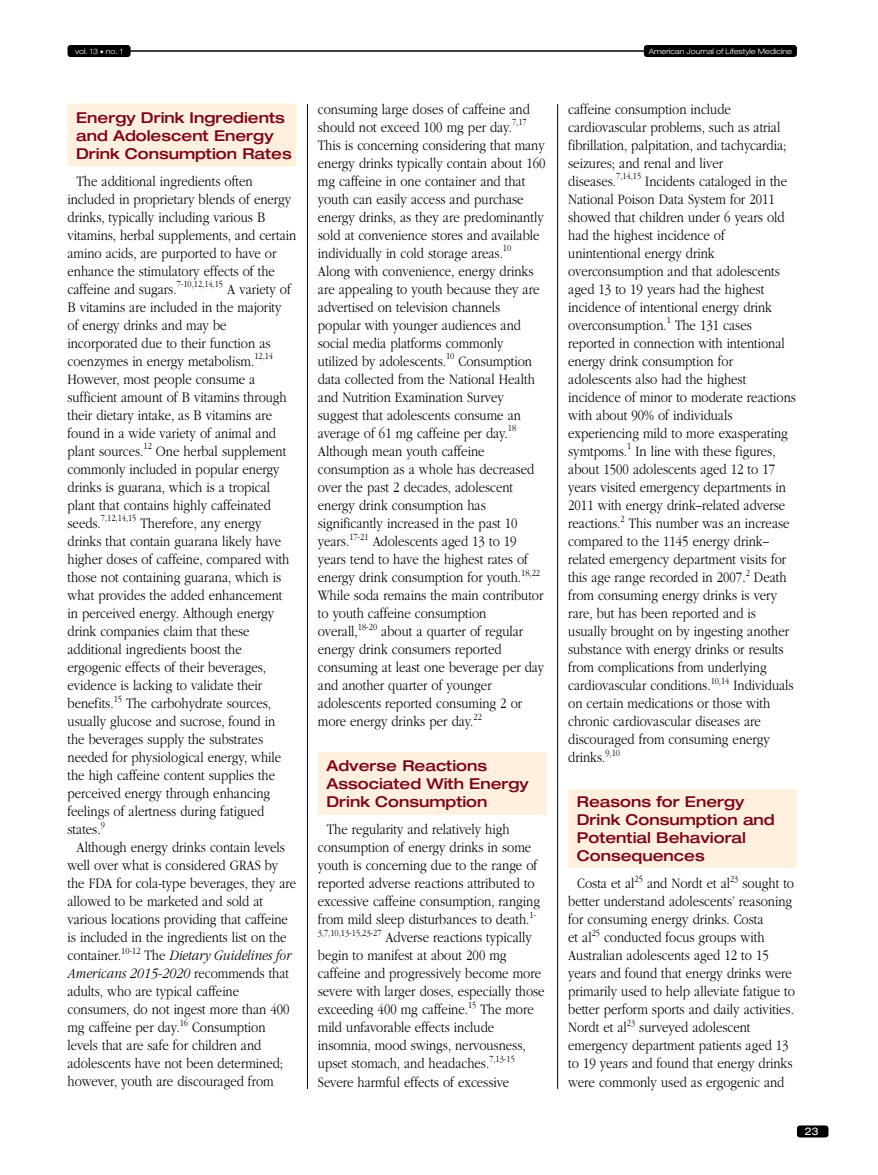
<style>
.page{position:relative;width:878px;height:1175px;background:#fff}
.page>*{position:absolute;margin:0;border:0;box-sizing:border-box;transform-origin:0 0}
.t1{font:300 15px/18px "ITC Garamond Std";color:#000;scale:.85 1}
.t2{font:500 expanded 15px/18px "Helvetica Neue LT Std";color:#7d0318}
.t3{font:expanded 10.5px "Helvetica Neue LT Std";color:#fff}
.t4{font:300 9.75px "ITC Garamond Std";color:#000;scale:.85 1}
.t5{font:300 expanded 7.5px "Helvetica Neue LT Std";color:#fff}
.s1{font-style:italic}
</style>
<div class="page">
<div style="left:796px;top:1125px;width:32px;height:12px;background:#000;border-radius:3px"></div>
<hr style="left:557px;top:104px;width:1px;height:984px;background:#000">
<hr style="left:307px;top:104px;width:1px;height:984px;background:#000">
<hr style="left:129px;top:50px;width:516px;height:2px;background:#000">
<div style="left:68px;top:45px;width:62px;height:12px;background:#000;border-radius:3px"></div>
<div style="left:644px;top:45px;width:152px;height:12px;background:#000;border-radius:3px"></div>
<div style="left:68px;top:104px;width:228px;height:62px;background:#fff0de"></div>
<div style="left:318px;top:752px;width:228px;height:63px;background:#fff0de"></div>
<div style="left:568px;top:789px;width:228px;height:78px;background:#fff0de"></div>
<p class="t5" style="left:75px;top:47px;width:49px">vol. 13 • no. 1</p>
<p class="t5" style="left:648px;top:47px;width:145px">American Journal of Lifestyle Medicine</p>
<p class="t2" style="left:76px;top:108px;width:217px">Energy Drink Ingredients and Adolescent Energy<br>Drink Consumption Rates</p>
<p class="t1" style="left:67px;top:172px;width:270px;text-indent:9px">The additional ingredients often included in proprietary blends of energy drinks, typically including various B vitamins, herbal supplements, and certain amino acids, are purported to have or enhance the stimulatory effects of the caffeine and sugars.</p>
<p class="t4" style="left:177px;top:279px;width:56px">7-10,12,14,15</p>
<p class="t1" style="left:67px;top:280px;width:264px;text-indent:160px">A variety of<br>B vitamins are included in the majority of energy drinks and may be incorporated due to their function as coenzymes in energy metabolism.</p>
<p class="t4" style="left:254px;top:351px;width:24px">12,14</p>
<p class="t1" style="left:67px;top:370px;width:259px">However, most people consume a sufficient amount of B vitamins through their dietary intake, as B vitamins are found in a wide variety of animal and plant sources.</p>
<p class="t4" style="left:143px;top:441px;width:11px">12</p>
<p class="t1" style="left:67px;top:442px;width:259px;text-indent:88px">One herbal supplement commonly included in popular energy drinks is guarana, which is a tropical plant that contains highly caffeinated seeds.</p>
<p class="t4" style="left:101px;top:513px;width:43px">7,12,14,15</p>
<p class="t1" style="left:67px;top:514px;width:262px;text-indent:73px">Therefore, any energy drinks that contain guarana likely have higher doses of caffeine, compared with those not containing guarana, which is what provides the added enhancement in perceived energy. Although energy drink companies claim that these additional ingredients boost the ergogenic effects of their beverages, evidence is lacking to validate their benefits.</p>
<p class="t4" style="left:114px;top:693px;width:11px">15</p>
<p class="t1" style="left:67px;top:694px;width:253px;text-indent:58px">The carbohydrate sources, usually glucose and sucrose, found in the beverages supply the substrates needed for physiological energy, while the high caffeine content supplies the perceived energy through enhancing feelings of alertness during fatigued states.</p>
<p class="t4" style="left:101px;top:819px;width:6px">9</p>
<p class="t1" style="left:67px;top:838px;width:270px;text-indent:9px">Although energy drinks contain levels well over what is considered GRAS by the FDA for cola-type beverages, they are allowed to be marketed and sold at various locations providing that caffeine is included in the ingredients list on the container.</p>
<p class="t4" style="left:121px;top:945px;width:24px">10-12</p>
<p class="t1" style="left:67px;top:946px;width:264px;text-indent:77px">The <span class="s1">Dietary Guidelines for<br>Americans 2015-2020</span> recommends that adults, who are typical caffeine consumers, do not ingest more than 400 mg caffeine per day.</p>
<p class="t4" style="left:180px;top:1017px;width:11px">16</p>
<p class="t1" style="left:67px;top:1018px;width:255px;text-indent:124px">Consumption levels that are safe for children and adolescents have not been determined; however, youth are discouraged from</p>
<p class="t1" style="left:318px;top:101px;width:251px">consuming large doses of caffeine and should not exceed 100 mg per day.</p>
<p class="t4" style="left:512px;top:117px;width:19px">7,17</p>
<p class="t1" style="left:318px;top:137px;width:269px">This is concerning considering that many energy drinks typically contain about 160 mg caffeine in one container and that youth can easily access and purchase energy drinks, as they are predominantly sold at convenience stores and available individually in cold storage areas.</p>
<p class="t4" style="left:503px;top:243px;width:11px">10</p>
<p class="t1" style="left:318px;top:263px;width:262px">Along with convenience, energy drinks are appealing to youth because they are advertised on television channels popular with younger audiences and social media platforms commonly utilized by adolescents.</p>
<p class="t4" style="left:446px;top:351px;width:11px">10</p>
<p class="t1" style="left:318px;top:353px;width:257px;text-indent:141px">Consumption data collected from the National Health and Nutrition Examination Survey suggest that adolescents consume an average of 61 mg caffeine per day.</p>
<p class="t4" style="left:508px;top:423px;width:11px">18</p>
<p class="t1" style="left:318px;top:443px;width:256px">Although mean youth caffeine consumption as a whole has decreased over the past 2 decades, adolescent energy drink consumption has significantly increased in the past 10 years.</p>
<p class="t4" style="left:349px;top:531px;width:24px">17-21</p>
<p class="t1" style="left:318px;top:533px;width:249px;text-indent:55px">Adolescents aged 13 to 19 years tend to have the highest rates of energy drink consumption for youth.</p>
<p class="t4" style="left:521px;top:567px;width:24px">18,22</p>
<p class="t1" style="left:318px;top:587px;width:267px">While soda remains the main contributor to youth caffeine consumption<br>overall,</p>
<p class="t4" style="left:358px;top:621px;width:24px">18-20</p>
<p class="t1" style="left:318px;top:623px;width:268px;text-indent:63px">about a quarter of regular energy drink consumers reported consuming at least one beverage per day and another quarter of younger adolescents reported consuming 2 or more energy drinks per day.</p>
<p class="t4" style="left:473px;top:711px;width:11px">22</p>
<p class="t2" style="left:326px;top:756px;width:204px">Adverse Reactions<br>Associated With Energy<br>Drink Consumption</p>
<p class="t1" style="left:318px;top:821px;width:263px;text-indent:9px">The regularity and relatively high consumption of energy drinks in some youth is concerning due to the range of reported adverse reactions attributed to excessive caffeine consumption, ranging from mild sleep disturbances to death.</p>
<p class="t4" style="left:529px;top:909px;width:9px">1-</p>
<p class="t4" style="left:318px;top:927px;width:76px">3,7,10,13-15,23-27</p>
<p class="t1" style="left:318px;top:929px;width:268px;text-indent:68px">Adverse reactions typically begin to manifest at about 200 mg caffeine and progressively become more severe with larger doses, especially those exceeding 400 mg caffeine.</p>
<p class="t4" style="left:468px;top:999px;width:11px">15</p>
<p class="t1" style="left:318px;top:1001px;width:255px;text-indent:162px">The more mild unfavorable effects include insomnia, mood swings, nervousness, upset stomach, and headaches.</p>
<p class="t4" style="left:489px;top:1053px;width:32px">7,13-15</p>
<p class="t1" style="left:318px;top:1073px;width:227px">Severe harmful effects of excessive</p>
<p class="t1" style="left:568px;top:101px;width:258px">caffeine consumption include cardiovascular problems, such as atrial fibrillation, palpitation, and tachycardia; seizures; and renal and liver<br>diseases.</p>
<p class="t4" style="left:616px;top:171px;width:31px">7,14,15</p>
<p class="t1" style="left:568px;top:173px;width:259px;text-indent:77px">Incidents cataloged in the<br>National Poison Data System for 2011 showed that children under 6 years old had the highest incidence of unintentional energy drink overconsumption and that adolescents aged 13 to 19 years had the highest incidence of intentional energy drink overconsumption.</p>
<p class="t4" style="left:666px;top:315px;width:6px">1</p>
<p class="t1" style="left:568px;top:317px;width:269px;text-indent:107px">The 131 cases reported in connection with intentional energy drink consumption for adolescents also had the highest incidence of minor to moderate reactions with about 90% of individuals experiencing mild to more exasperating symtpoms.</p>
<p class="t4" style="left:627px;top:441px;width:6px">1</p>
<p class="t1" style="left:568px;top:443px;width:258px;text-indent:67px">In line with these figures, about 1500 adolescents aged 12 to 17 years visited emergency departments in<br>2011 with energy drink–related adverse reactions.</p>
<p class="t4" style="left:620px;top:513px;width:6px">2</p>
<p class="t1" style="left:568px;top:515px;width:262px;text-indent:60px">This number was an increase compared to the 1145 energy drink– related emergency department visits for this age range recorded in 2007.</p>
<p class="t4" style="left:745px;top:567px;width:6px">2</p>
<p class="t1" style="left:568px;top:569px;width:261px;text-indent:186px">Death from consuming energy drinks is very rare, but has been reported and is usually brought on by ingesting another substance with energy drinks or results from complications from underlying cardiovascular conditions.</p>
<p class="t4" style="left:710px;top:675px;width:24px">10,14</p>
<p class="t1" style="left:568px;top:677px;width:267px;text-indent:165px">Individuals on certain medications or those with chronic cardiovascular diseases are discouraged from consuming energy drinks.</p>
<p class="t4" style="left:605px;top:747px;width:19px">9,10</p>
<p class="t2" style="left:577px;top:792px;width:199px">Reasons for Energy<br>Drink Consumption and<br>Potential Behavioral<br>Consequences</p>
<p class="t1" style="left:577px;top:875px;width:69px">Costa et al</p>
<p class="t4" style="left:634px;top:873px;width:11px">25</p>
<p class="t1" style="left:647px;top:875px;width:99px">and Nordt et al</p>
<p class="t4" style="left:730px;top:873px;width:11px">23</p>
<p class="t1" style="left:568px;top:875px;width:267px;text-indent:174px">sought to better understand adolescents’ reasoning for consuming energy drinks. Costa<br>et al</p>
<p class="t4" style="left:591px;top:927px;width:11px">25</p>
<p class="t1" style="left:568px;top:929px;width:268px;text-indent:36px">conducted focus groups with Australian adolescents aged 12 to 15 years and found that energy drinks were primarily used to help alleviate fatigue to better perform sports and daily activities.<br>Nordt et al</p>
<p class="t4" style="left:627px;top:1017px;width:11px">23</p>
<p class="t1" style="left:568px;top:1019px;width:265px;text-indent:71px">surveyed adolescent emergency department patients aged 13 to 19 years and found that energy drinks were commonly used as ergogenic and</p>
<p class="t3" style="left:805px;top:1125px;width:15px">23</p>
</div>
